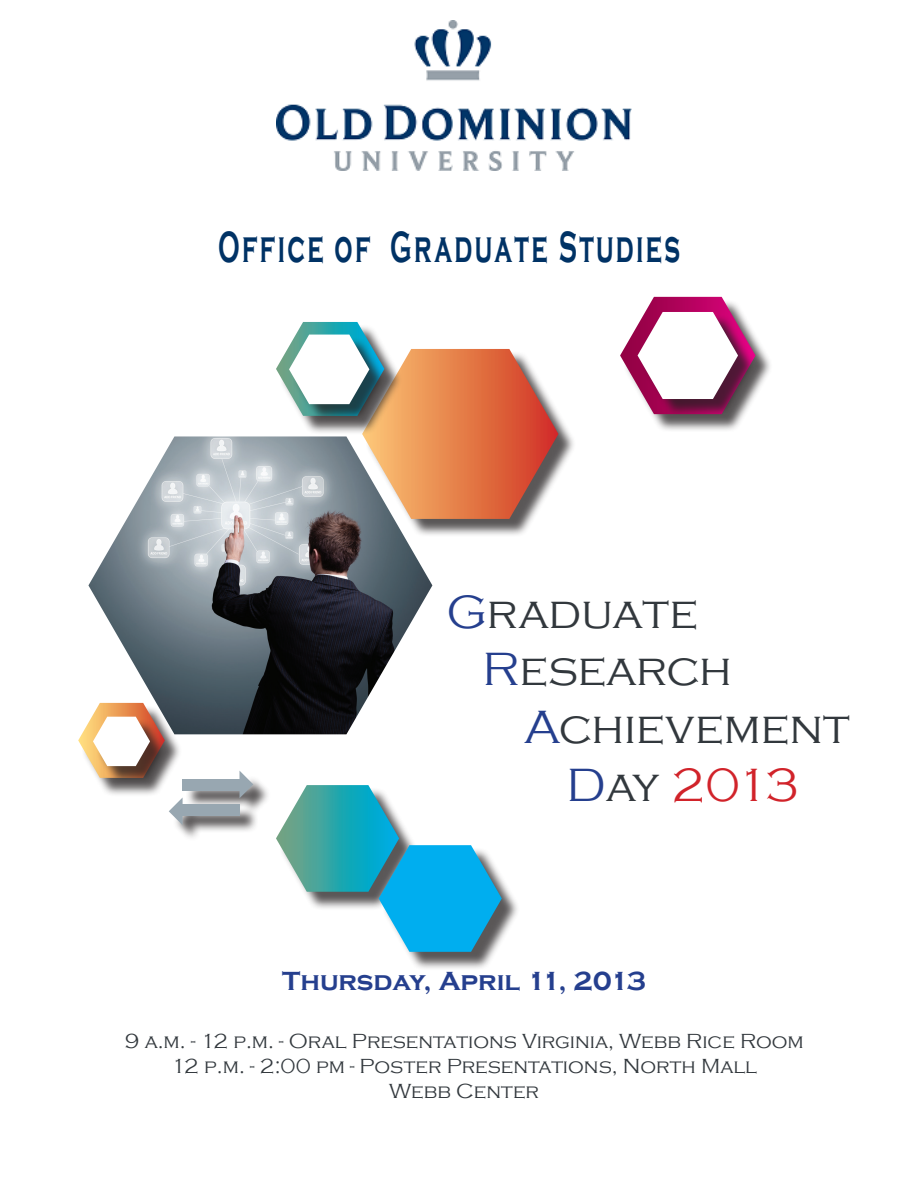
<style>
.page{position:relative;width:918px;height:1188px;background:#fff}
.page>*{position:absolute;margin:0;border:0;box-sizing:border-box;transform-origin:0 0}
.t1{font:300 48px "Copperplate Gothic";color:#32383d}
.t2{font:300 48px "Copperplate Gothic";letter-spacing:-.06em;color:#d1232a}
.t3{font:700 45px "Copperplate Gothic";letter-spacing:.09em;color:#003265;scale:.57 1}
.t4{font:700 27px "Copperplate Gothic";color:#253f8e}
.t5{font:300 21px "Copperplate Gothic";color:#32383d}
.s1{color:#253f8e}
.s2{color:#32383d}
</style>
<div class="page">
<img style="left:88px;top:436px;width:344px;height:298px">
<div style="left:365px;top:351px;width:211px;height:187px;background:#231f20;opacity:.75"></div>
<div style="left:382px;top:847px;width:138px;height:124px;background:#231f20;opacity:.75"></div>
<svg style="left:276px;top:785px;width:226px;height:167px"></svg>
<div style="left:82px;top:705px;width:101px;height:91px;background:#231f20;opacity:.75"></div>
<div style="left:623px;top:299px;width:151px;height:134px;background:#231f20;opacity:.75"></div>
<svg style="left:276px;top:322px;width:282px;height:197px"></svg>
<div style="left:96px;top:719px;width:72px;height:66px;background:#231f20;opacity:.75"></div>
<svg style="left:78px;top:703px;width:87px;height:75px"></svg>
<div style="left:641px;top:314px;width:115px;height:104px;background:#231f20;opacity:.75"></div>
<svg style="left:620px;top:297px;width:136px;height:117px"></svg>
<div style="left:172px;top:774px;width:99px;height:69px;background:#231f20;opacity:.75"></div>
<div style="left:183px;top:779px;width:57px;height:11px;background:#98a7b1"></div>
<div style="left:183px;top:804px;width:57px;height:11px;background:#98a7b1"></div>
<svg style="left:240px;top:771px;width:13px;height:27px"></svg>
<svg style="left:169px;top:797px;width:14px;height:28px"></svg>
<img style="left:277px;top:21px;width:355px;height:150px">
<p class="t3" style="left:218px;top:222px;width:812px">Office of Graduate Studies</p>
<p class="t1" style="left:446px;top:586px;width:253px"><span class="s1">G</span>raduate</p>
<p class="t1" style="left:482px;top:643px;width:251px"><span class="s1">R</span>esearch</p>
<p class="t1" style="left:524px;top:701px;width:327px"><span class="s1">A</span>chievement</p>
<p class="t2" style="left:566px;top:759px;width:234px"><span class="s1">D</span><span class="s2">ay</span> 2013</p>
<p class="t4" style="left:282px;top:966px;width:365px">Thursday, April 11, 2013</p>
<p class="t5" style="left:124px;top:1029px;width:681px">9 a.m. - 12 p.m. - Oral Presentations Virginia, Webb Rice Room</p>
<p class="t5" style="left:171px;top:1054px;width:587px">12 p.m. - 2:00 pm - Poster Presentations, North Mall</p>
<p class="t5" style="left:389px;top:1080px;width:151px">Webb Center</p>
</div>
